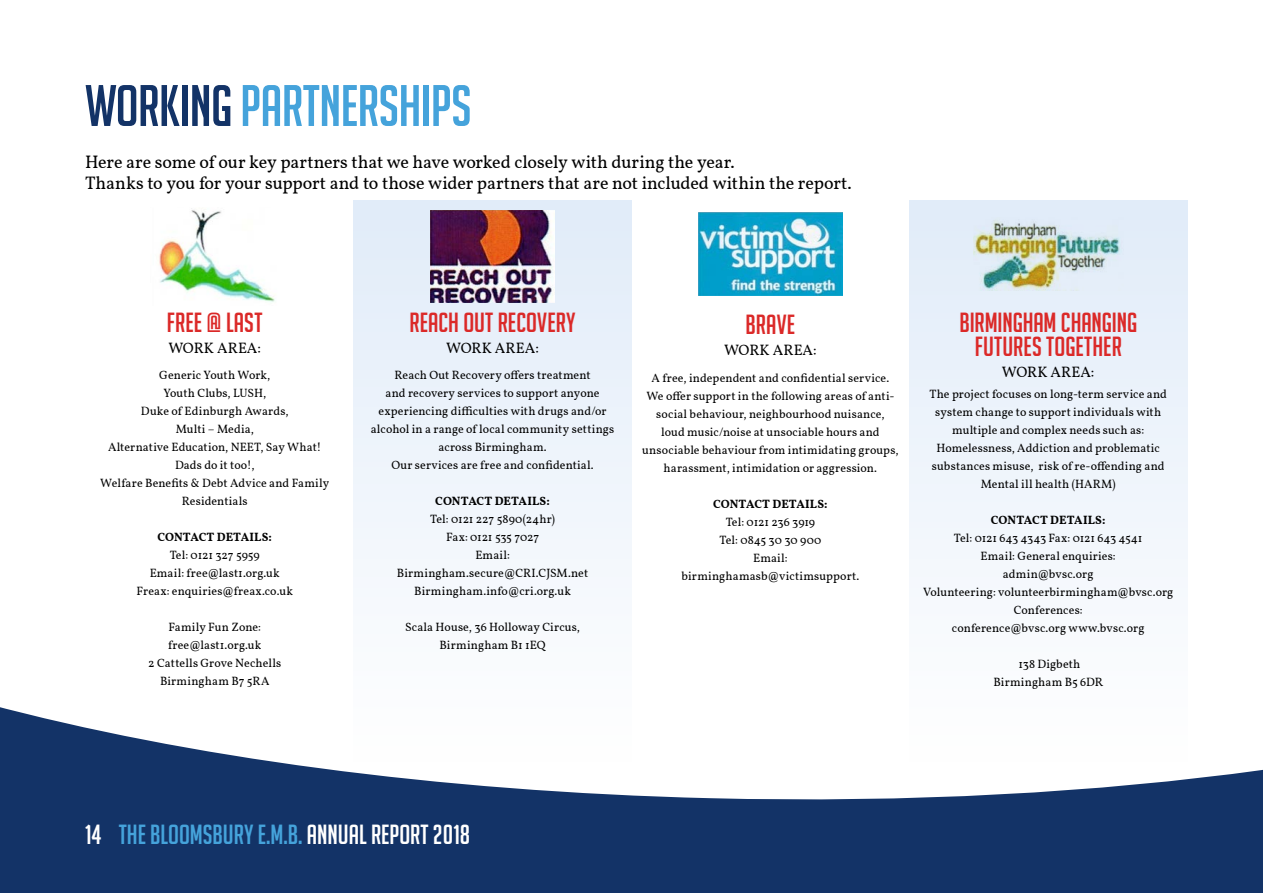
<style>
.page{position:relative;width:1263px;height:893px;background:#fff}
.page>*{position:absolute;margin:0;border:0;box-sizing:border-box;transform-origin:0 0}
.t1{font:57px "Big Noodle Titling";letter-spacing:-.01em;color:#45a3db}
.t2{font:27px "Big Noodle Titling";color:#db2928}
.t3{font:27px "Big Noodle Titling";color:#45a3db}
.t4{font:18px/21px "Vollkorn";letter-spacing:-.01em;color:#000}
.t5{font:15px "Vollkorn";color:#000}
.t6{font:12px/18px "Vollkorn";letter-spacing:.01em;color:#000;text-align:center}
.t7{font:700 12px "Vollkorn";letter-spacing:.005em;color:#000}
.s1{color:#133367}
.s2{color:#fff}
</style>
<div class="page">
<svg style="left:0;top:707px;width:1263px;height:186px;fill:#133367"></svg>
<div style="left:353px;top:200px;width:278px;height:561px;background:linear-gradient(to bottom,#e0ebf8,#feffff)"></div>
<div style="left:909px;top:200px;width:278px;height:561px;background:linear-gradient(to bottom,#e0ebf9,#fefefe)"></div>
<img style="left:159px;top:208px;width:116px;height:94px">
<img style="left:430px;top:210px;width:125px;height:92px">
<img style="left:699px;top:213px;width:143px;height:82px">
<img style="left:973px;top:217px;width:150px;height:73px">
<h1 class="t1" style="left:85px;top:75px;width:388px"><span class="s1">WORKING</span> PARTNERSHIPS</h1>
<h3 class="t4" style="left:85px;top:152px;width:768px">Here are some of our key partners that we have worked closely with during the year.<br>Thanks to you for your support and to those wider partners that are not included within the report.</h3>
<h2 class="t2" style="left:167px;top:308px;width:97px">FREE @ LAST</h2>
<p class="t5" style="left:168px;top:337px;width:94px">WORK AREA:</p>
<p class="t6" style="left:100px;top:367px;width:230px">Generic Youth Work,<br>Youth Clubs, LUSH,<br>Duke of Edinburgh Awards,<br>Multi – Media,<br>Alternative Education, NEET, Say What!<br>Dads do it too!,<br>Welfare Benefits &amp; Debt Advice and Family<br>Residentials</p>
<p class="t7" style="left:157px;top:528px;width:116px">CONTACT DETAILS:</p>
<p class="t6" style="left:137px;top:547px;width:158px">Tel: 0121 327 5959<br>Email: free@last1.org.uk<br>Freax: enquiries@freax.co.uk</p>
<p class="t6" style="left:148px;top:619px;width:135px">Family Fun Zone: free@last1.org.uk<br>2 Cattells Grove Nechells<br>Birmingham B7 5RA</p>
<h2 class="t2" style="left:409px;top:308px;width:21px">REACH</h2>
<h2 class="t2" style="left:463px;top:308px;width:56px">OUT RECOVERY</h2>
<p class="t5" style="left:446px;top:337px;width:94px">WORK AREA:</p>
<p class="t6" style="left:371px;top:367px;width:245px">Reach Out Recovery offers treatment<br>and recovery services to support anyone experiencing difficulties with drugs and/or alcohol in a range of local community settings across Birmingham.<br>Our services are free and confidential.</p>
<p class="t7" style="left:435px;top:492px;width:116px">CONTACT DETAILS:</p>
<p class="t6" style="left:397px;top:511px;width:193px">Tel: 0121 227 5890(24hr)<br>Fax: 0121 535 7027<br>Email:<br>Birmingham.secure@CRI.CJSM.net<br>Birmingham.info@cri.org.uk</p>
<p class="t6" style="left:405px;top:619px;width:176px">Scala House, 36 Holloway Circus,<br>Birmingham B1 1EQ</p>
<h2 class="t2" style="left:746px;top:310px;width:51px">BRAVE</h2>
<p class="t5" style="left:724px;top:339px;width:94px">WORK AREA:</p>
<p class="t6" style="left:642px;top:369px;width:258px">A free, independent and confidential service.<br>We offer support in the following areas of anti&shy;social behaviour, neighbourhood nuisance,<br>loud music/noise at unsociable hours and unsociable behaviour from intimidating groups, harassment, intimidation or aggression.</p>
<p class="t7" style="left:713px;top:494px;width:116px">CONTACT DETAILS:</p>
<p class="t6" style="left:681px;top:513px;width:179px">Tel: 0121 236 3919<br>Tel: 0845 30 30 900<br>Email: birminghamasb@victimsupport.</p>
<h2 class="t2" style="left:959px;top:308px;width:65px">BIRMINGHAM</h2>
<h2 class="t2" style="left:1061px;top:308px;width:76px">CHANGING</h2>
<h2 class="t2" style="left:975px;top:332px;width:19px">FUTURES</h2>
<h2 class="t2" style="left:1046px;top:332px;width:11px">TOGETHER</h2>
<p class="t5" style="left:1002px;top:361px;width:94px">WORK AREA:</p>
<p class="t6" style="left:929px;top:385px;width:239px">The project focuses on long-term service and system change to support individuals with multiple and complex needs such as:<br>Homelessness, Addiction and problematic substances misuse, risk of re-offending and Mental ill health (HARM)</p>
<p class="t7" style="left:991px;top:511px;width:116px">CONTACT DETAILS:</p>
<p class="t6" style="left:923px;top:529px;width:252px">Tel: 0121 643 4343 Fax: 0121 643 4541<br>Email: General enquiries:<br>admin@bvsc.org<br>Volunteering: volunteerbirmingham@bvsc.org<br>Conferences:<br>conference@bvsc.org www.bvsc.org</p>
<p class="t6" style="left:993px;top:655px;width:111px">138 Digbeth<br>Birmingham B5 6DR</p>
<h2 class="t3" style="left:85px;top:820px;width:387px"><span class="s2">14</span> THE BLOOMSBURY E.M.B. <span class="s2">ANNUAL REPORT 2018</span></h2>
</div>
